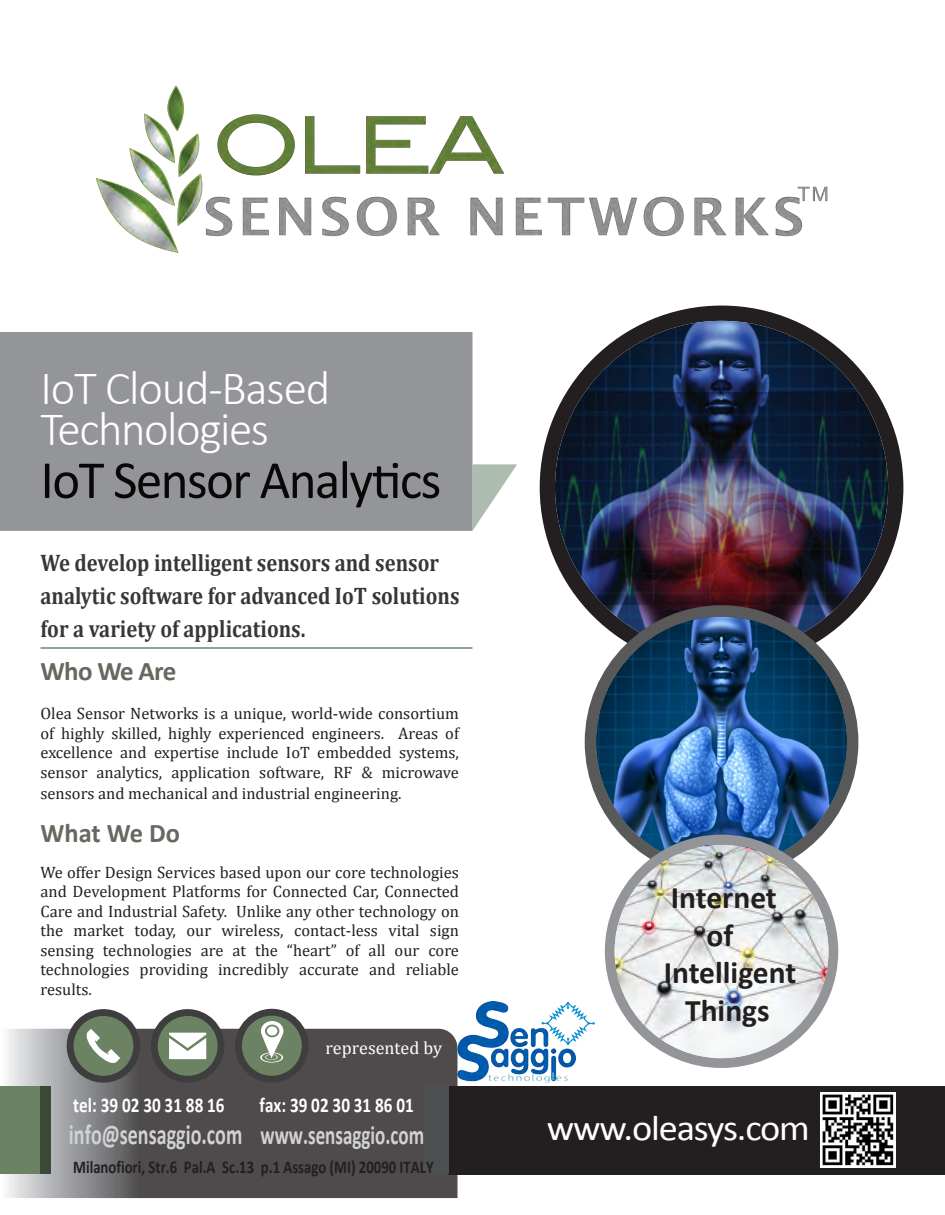
<style>
.page{position:relative;width:945px;height:1215px;background:#fff}
.page>*{position:absolute;margin:0;border:0;box-sizing:border-box;transform-origin:0 0}
.t1{font:54px "Calibri";letter-spacing:-.03em;color:#070807}
.t2{font:300 48px/41.1px "Calibri";letter-spacing:-.03em;color:#fff}
.t3{font:36px "Calibri";letter-spacing:-.03em;color:#fff;scale:1.07 1}
.t4{font:700 31.5px "Calibri";color:#231f20}
.t5{font:700 28.5px "Calibri";color:#d1d2d4;scale:.7 1}
.t6{font:700 27px "Calibri";letter-spacing:-.025em;color:#646a5f}
.t7{font:700 24px/33px "Cambria";color:#353835;scale:.86 1}
.t8{font:700 21px "Calibri";color:#fff;scale:.82 1}
.t9{font:700 18px "Calibri";color:#231f20;scale:.82 1}
.t10{font:18px "Cambria";color:#fff}
.t11{font:16.5px/19.5px "Cambria";color:#231f20;text-align:justify}
.s1{font-size:27px}
</style>
<div class="page">
<img style="left:96px;top:85px;width:732px;height:279px">
<svg style="left:472px;top:464px;width:45px;height:67px"></svg>
<div style="left:0;top:332px;width:472px;height:199px;background:#939598"></div>
<svg style="left:540px;top:306px;width:363px;height:302px"></svg>
<img style="left:555px;top:321px;width:333px;height:333px;border-radius:167px">
<svg style="left:8px;top:1029px;width:450px;height:169px;background:#615e5f"></svg>
<div style="left:472px;top:1086px;width:473px;height:88px;background:#231f20"></div>
<div style="left:448px;top:1086px;width:478px;height:88px;background:#231f20"></div>
<div style="left:424px;top:1086px;width:24px;height:88px;background:#4e4f50"></div>
<div style="left:39px;top:1086px;width:11px;height:88px;background:#3b4938"></div>
<div style="left:0;top:1086px;width:39px;height:88px;background:#6b8263"></div>
<div style="left:235px;top:1009px;width:74px;height:74px;background:#3e3e3f;border-radius:50%"></div>
<div style="left:242px;top:1016px;width:60px;height:60px;background:#6b8263;border-radius:50%"></div>
<div style="left:151px;top:1009px;width:73px;height:74px;background:#3e3e3f;border-radius:50%"></div>
<div style="left:158px;top:1016px;width:60px;height:60px;background:#6b8263;border-radius:50%"></div>
<div style="left:67px;top:1009px;width:73px;height:74px;background:#3e3e3f;border-radius:50%"></div>
<div style="left:74px;top:1016px;width:59px;height:60px;background:#6b8263;border-radius:50%"></div>
<svg style="left:86px;top:1029px;width:34px;height:34px"></svg>
<svg style="left:260px;top:1021px;width:23px;height:42px"></svg>
<svg style="left:169px;top:1033px;width:37px;height:26px"></svg>
<svg style="left:585px;top:605px;width:273px;height:230px"></svg>
<img style="left:596px;top:617px;width:251px;height:250px;border-radius:125px">
<svg style="left:605px;top:835px;width:233px;height:233px"></svg>
<img style="left:615px;top:844px;width:213px;height:214px;border-radius:107px">
<img style="left:821px;top:1093px;width:75px;height:75px">
<img style="left:458px;top:1001px;width:136px;height:82px">
<h2 class="t2" style="left:40px;top:367px;width:291px">IoT Cloud-Based<br>Technologies</h2>
<h1 class="t1" style="left:40px;top:442px;width:402px">IoT Sensor Analytics</h1>
<h3 class="t7" style="left:41px;top:546px;width:489px">We develop intelligent sensors and sensor analytic software for advanced IoT solutions for a variety of applications.</h3>
<h3 class="t6" style="left:40px;top:652px;width:137px">Who We Are</h3>
<p class="t11" style="left:40px;top:704px;width:420px">Olea Sensor Networks is a unique, world-wide consortium of highly skilled, highly experienced engineers. Areas of excellence and expertise include IoT embedded systems, sensor analytics, application software, RF &amp; microwave</p>
<p class="t11" style="left:40px;top:783px;width:363px">sensors and mechanical and industrial engineering.</p>
<h3 class="t6" style="left:40px;top:814px;width:141px">What We Do</h3>
<p class="t11" style="left:40px;top:862px;width:420px">We offer Design Services based upon our core technologies and Development Platforms for Connected Car, Connected Care and Industrial Safety. Unlike any other technology on the market today, our wireless, contact-less vital sign sensing technologies are at the “heart” of all our core technologies providing incredibly accurate and reliable results.</p>
<p class="t10" style="left:326px;top:1037px;width:118px">represented by</p>
<p class="t8" style="left:73px;top:1090px;width:186px">tel: 39 02 30 31 88 16</p>
<p class="t8" style="left:260px;top:1090px;width:190px">fax: 39 02 30 31 86 01</p>
<h3 class="t5" style="left:69px;top:1114px;width:509px">info@sensaggio.com <span class="s1">www.sensaggio.com</span></h3>
<p class="t9" style="left:73px;top:1155px;width:441px">Milanofiori, Str.6 Pal.A Sc.13 p.1 Assago (MI) 20090 ITALY</p>
<h3 class="t4" style="left:671px;top:875px;width:108px">Internet</h3>
<h3 class="t4" style="left:706px;top:913px;width:28px">of</h3>
<h3 class="t4" style="left:664px;top:951px;width:134px">Intelligent</h3>
<h3 class="t4" style="left:685px;top:989px;width:86px">Things</h3>
<h3 class="t3" style="left:547px;top:1103px;width:248px">www.oleasys.com</h3>
</div>
